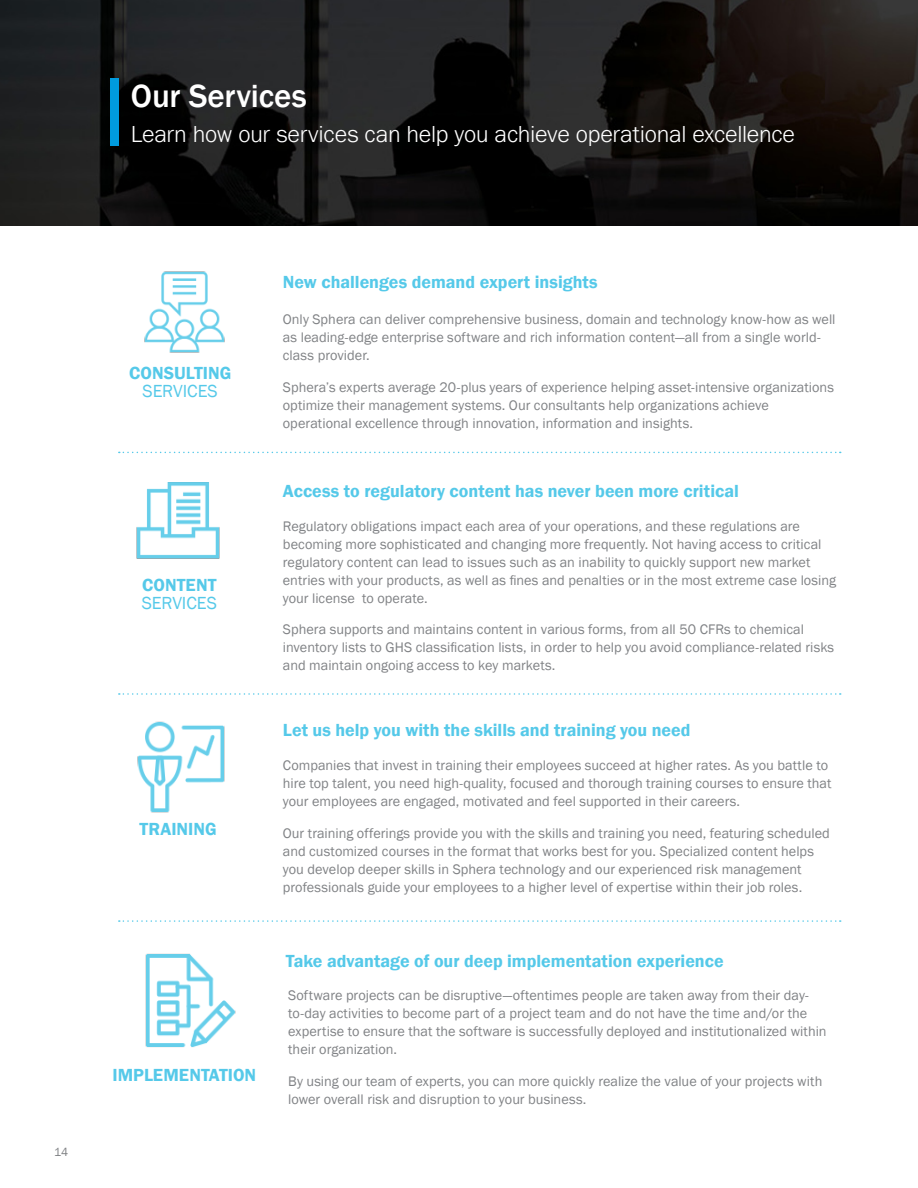
<style>
.page{position:relative;width:918px;height:1188px;background:#fff}
.page>*{position:absolute;margin:0;border:0;box-sizing:border-box;transform-origin:0 0}
.t1{font:500 33px "Franklin Gothic";letter-spacing:-.005em;color:#fff}
.Cover_title{font:300 24px "Franklin Gothic URW";letter-spacing:-.01em;color:#fff}
.Subhead{font:600 18px "Franklin Gothic";color:#55c9e9}
.t2{font:18px "Franklin Gothic";letter-spacing:-.005em;color:#55c9e9}
.Body{font:14.25px/18px "Franklin Gothic";color:#808285}
.t3{font:12px "Franklin Gothic";color:#808285}
</style>
<div class="page">
<img style="left:0;top:0;width:918px;height:226px">
<img style="left:144px;top:271px;width:81px;height:82px">
<img style="left:137px;top:482px;width:83px;height:77px">
<img style="left:145px;top:953px;width:91px;height:94px">
<img style="left:137px;top:721px;width:88px;height:92px">
<div style="left:110px;top:78px;width:9px;height:67px;background:#009bde"></div>
<svg style="left:119px;top:452px;width:722px;height:1px"></svg>
<svg style="left:119px;top:693px;width:722px;height:2px"></svg>
<svg style="left:119px;top:920px;width:722px;height:2px"></svg>
<p class="t1" style="left:131px;top:76px;width:177px">Our Services</p>
<p class="Cover_title" style="left:131px;top:119px;width:666px">Learn how our services can help you achieve operational excellence</p>
<p class="t3" style="left:54px;top:1144px;width:16px">14</p>
<p class="Subhead" style="left:129px;top:362px;width:104px">CONSULTING</p>
<p class="t2" style="left:143px;top:380px;width:77px">SERVICES</p>
<p class="Subhead" style="left:142px;top:574px;width:76px">CONTENT</p>
<p class="t2" style="left:142px;top:592px;width:77px">SERVICES</p>
<p class="Subhead" style="left:140px;top:818px;width:79px">TRAINING</p>
<p class="Subhead" style="left:113px;top:1064px;width:145px">IMPLEMENTATION</p>
<p class="Subhead" style="left:283px;top:271px;width:316px">New challenges demand expert insights</p>
<p class="Body" style="left:283px;top:311px;width:554px">Only Sphera can deliver comprehensive business, domain and technology know-how as well as leading-edge enterprise software and rich information content—all from a single world&shy;class provider.</p>
<p class="Body" style="left:283px;top:378px;width:553px">Sphera’s experts average 20-plus years of experience helping asset-intensive organizations optimize their management systems. Our consultants help organizations achieve operational excellence through innovation, information and insights.</p>
<p class="Subhead" style="left:283px;top:480px;width:458px">Access to regulatory content has never been more critical</p>
<p class="Body" style="left:283px;top:517px;width:555px">Regulatory obligations impact each area of your operations, and these regulations are becoming more sophisticated and changing more frequently. Not having access to critical regulatory content can lead to issues such as an inability to quickly support new market entries with your products, as well as fines and penalties or in the most extreme case losing your license to operate.</p>
<p class="Body" style="left:283px;top:621px;width:553px">Sphera supports and maintains content in various forms, from all 50 CFRs to chemical inventory lists to GHS classification lists, in order to help you avoid compliance-related risks and maintain ongoing access to key markets.</p>
<p class="Subhead" style="left:283px;top:719px;width:409px">Let us help you with the skills and training you need</p>
<p class="Body" style="left:283px;top:757px;width:550px">Companies that invest in training their employees succeed at higher rates. As you battle to hire top talent, you need high-quality, focused and thorough training courses to ensure that your employees are engaged, motivated and feel supported in their careers.</p>
<p class="Body" style="left:283px;top:824px;width:549px">Our training offerings provide you with the skills and training you need, featuring scheduled and customized courses in the format that works best for you. Specialized content helps you develop deeper skills in Sphera technology and our experienced risk management professionals guide your employees to a higher level of expertise within their job roles.</p>
<p class="Subhead" style="left:286px;top:950px;width:439px">Take advantage of our deep implementation experience</p>
<p class="Body" style="left:288px;top:987px;width:540px">Software projects can be disruptive—oftentimes people are taken away from their day&shy;to-day activities to become part of a project team and do not have the time and/or the expertise to ensure that the software is successfully deployed and institutionalized within their organization.</p>
<p class="Body" style="left:288px;top:1072px;width:536px">By using our team of experts, you can more quickly realize the value of your projects with lower overall risk and disruption to your business.</p>
</div>
